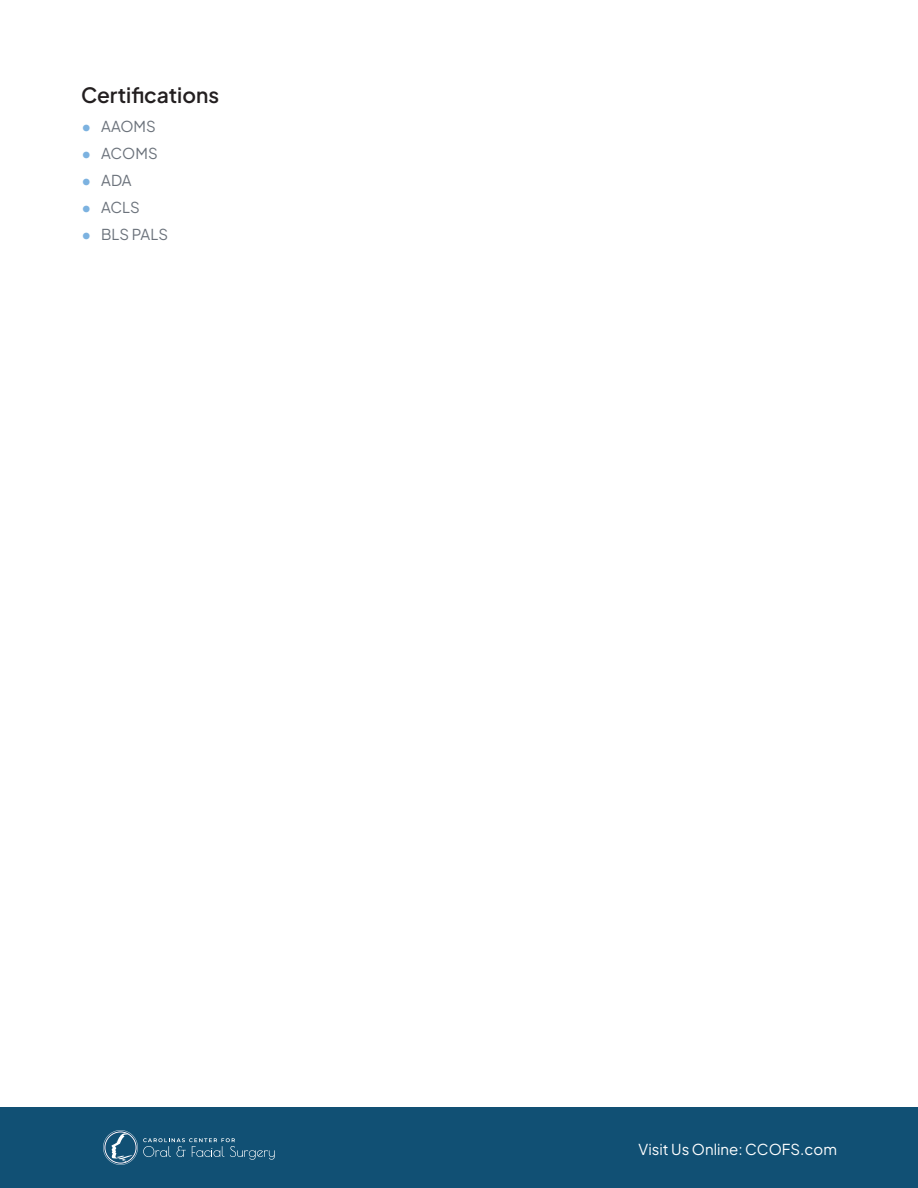
<style>
.page{position:relative;width:918px;height:1188px;background:#fff}
.page>*{position:absolute;margin:0;border:0;box-sizing:border-box;transform-origin:0 0}
.t1{font:600 21px "Plus Jakarta Sans";color:#231f20}
.t2{font:15px "Plus Jakarta Sans";color:#6b727b}
.t3{font:15px "Plus Jakarta Sans";color:#fff}
.s1{font-weight:800;color:#7cb2e0}
</style>
<div class="page">
<div style="left:0;top:1107px;width:918px;height:81px;background:#115074"></div>
<svg style="left:103px;top:1130px;width:172px;height:35px"></svg>
<p class="t1" style="left:81px;top:77px;width:140px">Certifications</p>
<p class="t2" style="left:81px;top:114px;width:76px"><span class="s1">•</span> AAOMS</p>
<p class="t2" style="left:81px;top:141px;width:78px"><span class="s1">•</span> ACOMS</p>
<p class="t2" style="left:81px;top:168px;width:52px"><span class="s1">•</span> ADA</p>
<p class="t2" style="left:81px;top:195px;width:60px"><span class="s1">•</span> ACLS</p>
<p class="t2" style="left:81px;top:222px;width:89px"><span class="s1">•</span> BLS PALS</p>
<p class="t3" style="left:639px;top:1137px;width:200px">Visit Us Online: CCOFS.com</p>
</div>
